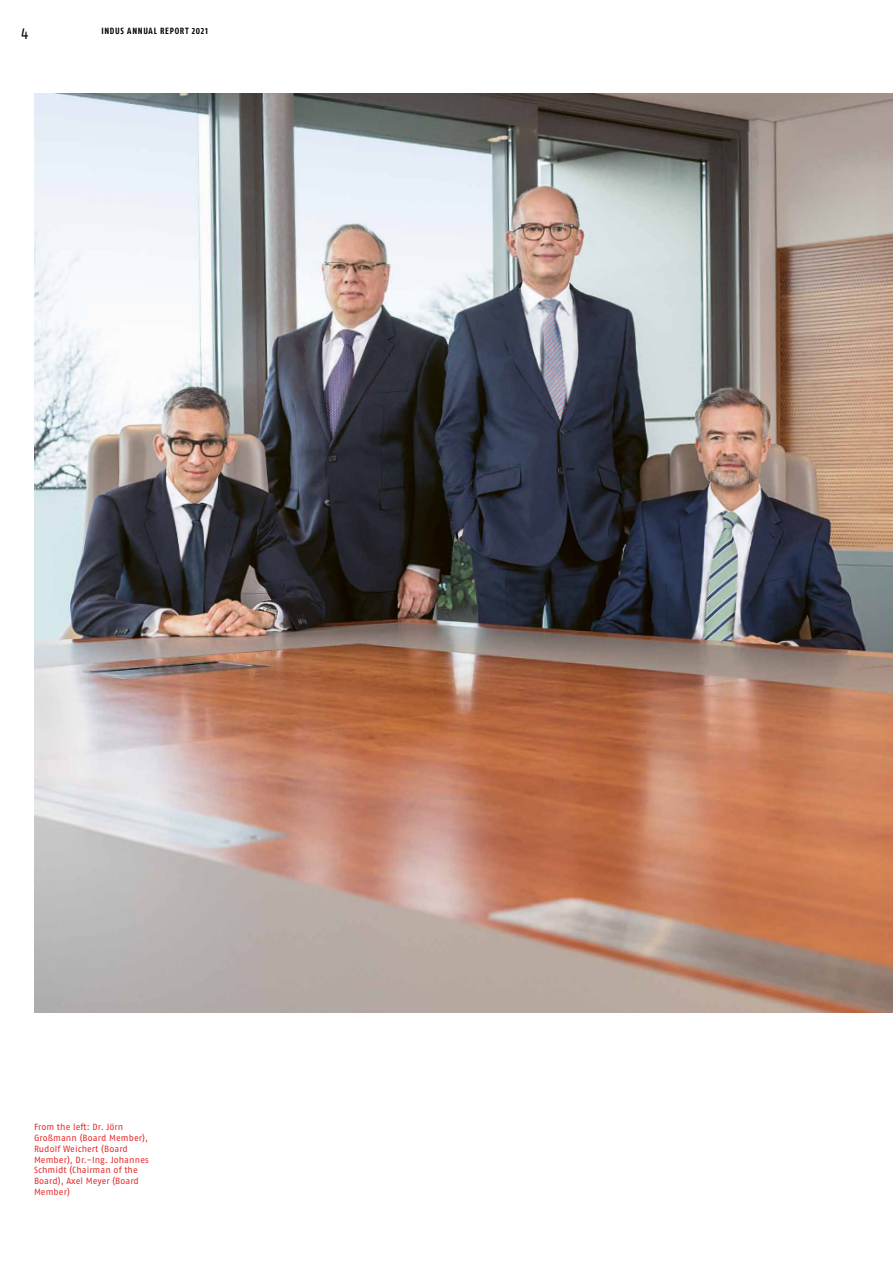
<style>
.page{position:relative;width:893px;height:1263px;background:#fff}
.page>*{position:absolute;margin:0;border:0;box-sizing:border-box;transform-origin:0 0}
.t1{font:condensed 15px "Fago Pro";color:#000}
.t2{font:9px/10.8px "Fago Pro";letter-spacing:.005em;color:#e42b2b}
.t3{font:700 condensed 9px "Fago Pro";letter-spacing:.075em;color:#000}
</style>
<div class="page">
<img style="left:34px;top:94px;width:859px;height:918px">
<h1 class="t1" style="left:21px;top:25px;width:9px">4</h1>
<p class="t3" style="left:101px;top:25px;width:108px">INDUS ANNUAL REPORT 2021</p>
<p class="t2" style="left:34px;top:1121px;width:116px">From the left: Dr. Jörn<br>Großmann (Board Member),<br>Rudolf Weichert (Board<br>Member), Dr.-Ing. Johannes<br>Schmidt (Chairman of the<br>Board), Axel Meyer (Board<br>Member)</p>
</div>
